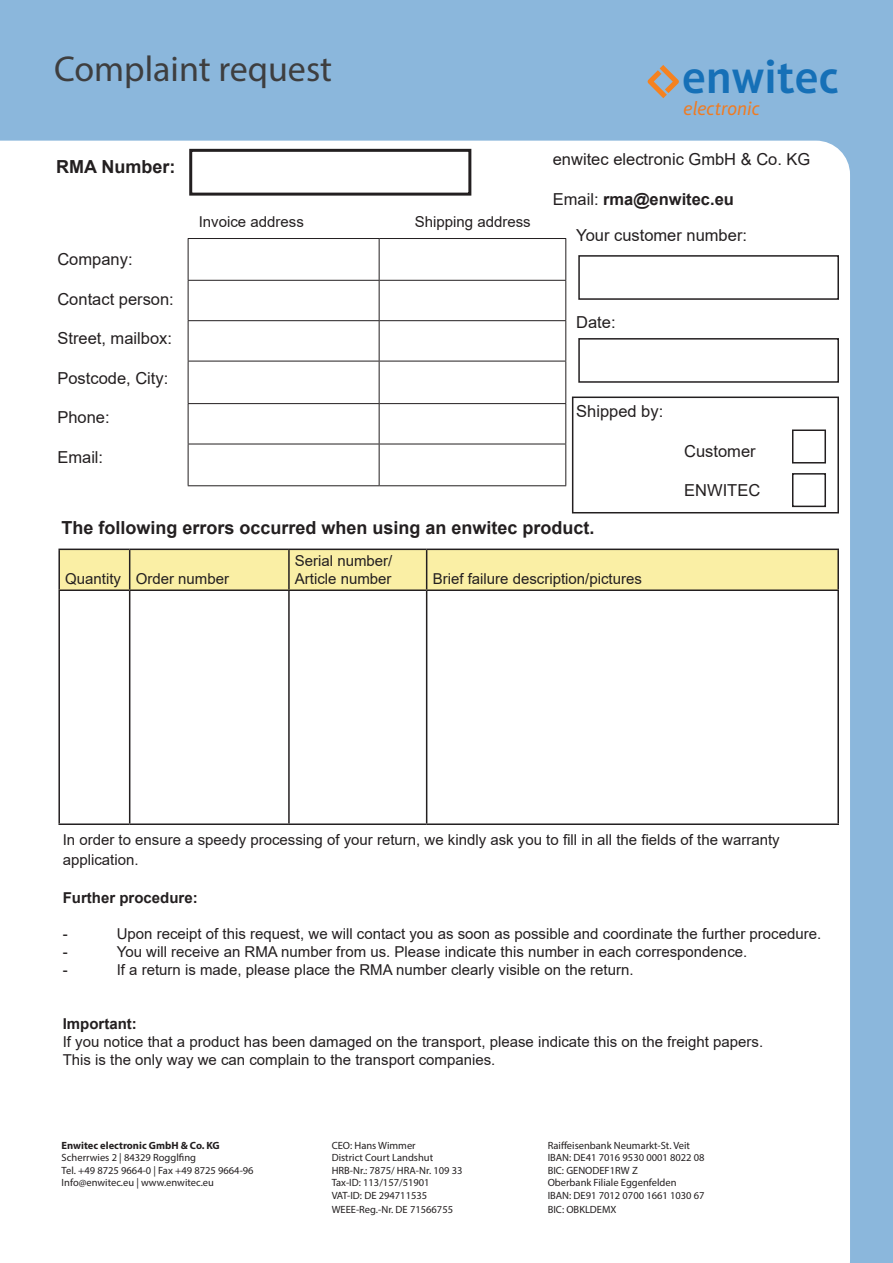
<style>
.page{position:relative;width:893px;height:1263px;background:#8bb7dc}
.page>*{position:absolute;margin:0;border:0;box-sizing:border-box;transform-origin:0 0}
.t1{font:600 46.95px "Aptifer Sans LT Pro";color:#1670b7}
.t2{font:36px "Myriad Pro";color:#3e3e3f}
.t3{font:italic 19.35px "Aptifer Sans LT Pro";color:#ef7b22}
.t4{font:700 18px "Arial";color:#231f20}
.t5{font:16.5px "Arial";color:#231f20}
.t6{font:700 16.5px "Arial";color:#231f20}
.t7{font:15px "Arial";color:#231f20}
.t8{font:700 15px "Arial";color:#231f20}
.t9{font:10.5px "Myriad Pro";color:#231f20}
.t10{font:700 10.5px "Myriad Pro";color:#231f20}
.s1{font-weight:400}
</style>
<div class="page">
<div style="left:0;top:141px;width:850px;height:1122px;background:#fff"></div>
<svg style="left:648px;top:65px;width:31px;height:33px"></svg>
<div style="left:792px;top:429px;width:34px;height:34px;border:2px solid #231f20"></div>
<div style="left:578px;top:255px;width:261px;height:45px;border:2px solid #231f20"></div>
<div style="left:189px;top:149px;width:282px;height:47px;border:3px solid #231f20"></div>
<div style="left:578px;top:338px;width:261px;height:45px;border:2px solid #231f20"></div>
<div style="left:792px;top:473px;width:34px;height:34px;border:2px solid #231f20"></div>
<div style="left:60px;top:550px;width:777px;height:39px;background:#faefa5"></div>
<hr style="left:58px;top:549px;width:72px;height:1px;background:#231f20">
<hr style="left:58px;top:550px;width:2px;height:39px;background:#231f20">
<hr style="left:130px;top:549px;width:159px;height:1px;background:#231f20">
<hr style="left:129px;top:550px;width:1px;height:39px;background:#231f20">
<hr style="left:289px;top:549px;width:138px;height:1px;background:#231f20">
<hr style="left:288px;top:550px;width:2px;height:39px;background:#231f20">
<hr style="left:427px;top:549px;width:412px;height:1px;background:#231f20">
<hr style="left:426px;top:550px;width:1px;height:39px;background:#231f20">
<hr style="left:837px;top:550px;width:2px;height:39px;background:#231f20">
<hr style="left:58px;top:589px;width:72px;height:2px;background:#231f20">
<hr style="left:58px;top:591px;width:2px;height:232px;background:#231f20">
<hr style="left:130px;top:589px;width:159px;height:2px;background:#231f20">
<hr style="left:129px;top:591px;width:1px;height:232px;background:#231f20">
<hr style="left:289px;top:589px;width:138px;height:2px;background:#231f20">
<hr style="left:288px;top:591px;width:2px;height:232px;background:#231f20">
<hr style="left:427px;top:589px;width:412px;height:2px;background:#231f20">
<hr style="left:426px;top:591px;width:1px;height:232px;background:#231f20">
<hr style="left:837px;top:591px;width:2px;height:232px;background:#231f20">
<hr style="left:58px;top:823px;width:72px;height:2px;background:#231f20">
<hr style="left:130px;top:823px;width:159px;height:2px;background:#231f20">
<hr style="left:289px;top:823px;width:138px;height:2px;background:#231f20">
<hr style="left:427px;top:823px;width:412px;height:2px;background:#231f20">
<hr style="left:379px;top:239px;width:1px;height:41px;background:#231f20">
<hr style="left:379px;top:281px;width:1px;height:39px;background:#231f20">
<hr style="left:379px;top:321px;width:1px;height:40px;background:#231f20">
<hr style="left:379px;top:361px;width:1px;height:42px;background:#231f20">
<hr style="left:379px;top:404px;width:1px;height:40px;background:#231f20">
<hr style="left:379px;top:444px;width:1px;height:41px;background:#231f20">
<hr style="left:188px;top:238px;width:191px;height:1px;background:#231f20">
<hr style="left:188px;top:239px;width:1px;height:41px;background:#231f20">
<hr style="left:379px;top:238px;width:187px;height:1px;background:#231f20">
<hr style="left:565px;top:239px;width:1px;height:41px;background:#231f20">
<hr style="left:188px;top:280px;width:191px;height:1px;background:#231f20">
<hr style="left:188px;top:281px;width:1px;height:39px;background:#231f20">
<hr style="left:379px;top:280px;width:187px;height:1px;background:#231f20">
<hr style="left:565px;top:281px;width:1px;height:39px;background:#231f20">
<hr style="left:188px;top:320px;width:191px;height:1px;background:#231f20">
<hr style="left:188px;top:321px;width:1px;height:40px;background:#231f20">
<hr style="left:379px;top:320px;width:187px;height:1px;background:#231f20">
<hr style="left:565px;top:321px;width:1px;height:40px;background:#231f20">
<hr style="left:188px;top:361px;width:191px;height:1px;background:#231f20">
<hr style="left:188px;top:361px;width:1px;height:42px;background:#231f20">
<hr style="left:379px;top:361px;width:187px;height:1px;background:#231f20">
<hr style="left:565px;top:361px;width:1px;height:42px;background:#231f20">
<hr style="left:188px;top:403px;width:191px;height:1px;background:#231f20">
<hr style="left:188px;top:404px;width:1px;height:40px;background:#231f20">
<hr style="left:379px;top:403px;width:187px;height:1px;background:#231f20">
<hr style="left:565px;top:404px;width:1px;height:40px;background:#231f20">
<hr style="left:188px;top:444px;width:191px;height:1px;background:#231f20">
<hr style="left:188px;top:444px;width:1px;height:41px;background:#231f20">
<hr style="left:379px;top:444px;width:187px;height:1px;background:#231f20">
<hr style="left:565px;top:444px;width:1px;height:41px;background:#231f20">
<hr style="left:188px;top:485px;width:191px;height:1px;background:#231f20">
<hr style="left:379px;top:485px;width:187px;height:1px;background:#231f20">
<div style="left:572px;top:396px;width:267px;height:117px;border:2px solid #231f20"></div>
<p class="t2" style="left:54px;top:47px;width:280px">Complaint request</p>
<p class="t4" style="left:56px;top:154px;width:121px">RMA Number:</p>
<p class="t5" style="left:57px;top:248px;width:77px">Company:</p>
<p class="t5" style="left:57px;top:287px;width:118px">Contact person:</p>
<p class="t5" style="left:57px;top:327px;width:116px">Street, mailbox:</p>
<p class="t5" style="left:57px;top:367px;width:112px">Postcode, City:</p>
<p class="t5" style="left:57px;top:406px;width:54px">Phone:</p>
<p class="t5" style="left:57px;top:446px;width:47px">Email:</p>
<p class="t7" style="left:199px;top:212px;width:107px">Invoice address</p>
<p class="t7" style="left:415px;top:212px;width:117px">Shipping address</p>
<p class="t1" style="left:682px;top:49px;width:158px">enwitec</p>
<p class="t3" style="left:683px;top:98px;width:78px">electronic</p>
<p class="t5" style="left:553px;top:148px;width:259px">enwitec electronic GmbH &amp; Co. KG</p>
<p class="t6" style="left:553px;top:187px;width:183px"><span class="s1">Email:</span> rma@enwitec.eu</p>
<p class="t5" style="left:576px;top:223px;width:172px">Your customer number:</p>
<p class="t5" style="left:576px;top:311px;width:41px">Date:</p>
<p class="t5" style="left:576px;top:400px;width:89px">Shipped by:</p>
<p class="t5" style="left:684px;top:439px;width:73px">Customer</p>
<p class="t5" style="left:684px;top:479px;width:78px">ENWITEC</p>
<p class="t4" style="left:61px;top:515px;width:535px">The following errors occurred when using an enwitec product.</p>
<p class="t7" style="left:65px;top:569px;width:57px">Quantity</p>
<p class="t7" style="left:136px;top:569px;width:95px">Order number</p>
<p class="t7" style="left:295px;top:551px;width:99px">Serial number/</p>
<p class="t7" style="left:295px;top:569px;width:98px">Article number</p>
<p class="t7" style="left:433px;top:569px;width:211px">Brief failure description/pictures</p>
<p class="t7" style="left:63px;top:830px;width:718px">In order to ensure a speedy processing of your return, we kindly ask you to fill in all the fields of the warranty</p>
<p class="t7" style="left:63px;top:850px;width:77px">application.</p>
<p class="t8" style="left:63px;top:887px;width:137px">Further procedure:</p>
<p class="t7" style="left:63px;top:923px;width:6px">-</p>
<p class="t7" style="left:117px;top:923px;width:706px">Upon receipt of this request, we will contact you as soon as possible and coordinate the further procedure.</p>
<p class="t7" style="left:63px;top:941px;width:6px">-</p>
<p class="t7" style="left:117px;top:941px;width:632px">You will receive an RMA number from us. Please indicate this number in each correspondence.</p>
<p class="t7" style="left:63px;top:959px;width:6px">-</p>
<p class="t7" style="left:117px;top:959px;width:518px">If a return is made, please place the RMA number clearly visible on the return.</p>
<p class="t8" style="left:63px;top:1013px;width:76px">Important:</p>
<p class="t7" style="left:63px;top:1031px;width:702px">If you notice that a product has been damaged on the transport, please indicate this on the freight papers.</p>
<p class="t7" style="left:63px;top:1049px;width:434px">This is the only way we can complain to the transport companies.</p>
<p class="t10" style="left:62px;top:1138px;width:160px">Enwitec electronic GmbH &amp; Co. KG</p>
<p class="t9" style="left:332px;top:1138px;width:86px">CEO: Hans Wimmer</p>
<p class="t9" style="left:548px;top:1138px;width:144px">Raiffeisenbank Neumarkt-St. Veit</p>
<p class="t9" style="left:62px;top:1151px;width:136px">Scherrwies 2 | 84329 Rogglfing</p>
<p class="t9" style="left:332px;top:1151px;width:103px">District Court Landshut</p>
<p class="t9" style="left:548px;top:1151px;width:158px">IBAN: DE41 7016 9530 0001 8022 08</p>
<p class="t9" style="left:62px;top:1164px;width:194px">Tel. +49 8725 9664-0 | Fax +49 8725 9664-96</p>
<p class="t9" style="left:332px;top:1164px;width:132px">HRB-Nr.: 7875/ HRA-Nr. 109 33</p>
<p class="t9" style="left:548px;top:1164px;width:92px">BIC: GENODEF1RW Z</p>
<p class="t9" style="left:62px;top:1176px;width:154px">Info@enwitec.eu | www.enwitec.eu</p>
<p class="t9" style="left:332px;top:1176px;width:99px">Tax-ID: 113/157/51901</p>
<p class="t9" style="left:548px;top:1176px;width:130px">Oberbank Filiale Eggenfelden</p>
<p class="t9" style="left:332px;top:1189px;width:97px">VAT-ID: DE 294711535</p>
<p class="t9" style="left:548px;top:1189px;width:158px">IBAN: DE91 7012 0700 1661 1030 67</p>
<p class="t9" style="left:332px;top:1203px;width:123px">WEEE-Reg.-Nr. DE 71566755</p>
<p class="t9" style="left:548px;top:1203px;width:70px">BIC: OBKLDEMX</p>
</div>
